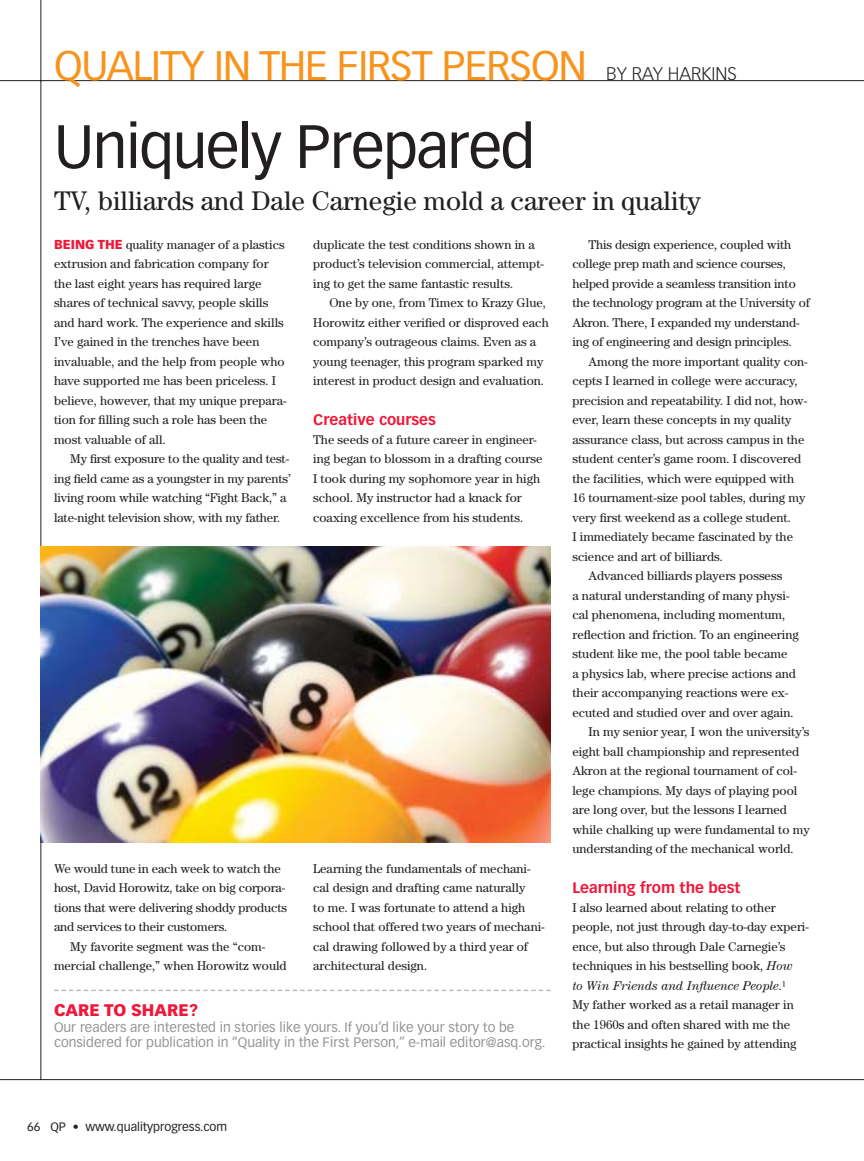
<style>
.page{position:relative;width:864px;height:1161px;background:#fff}
.page>*{position:absolute;margin:0;border:0;box-sizing:border-box;transform-origin:0 0}
.t1{font:60px "Vectora LT Std";letter-spacing:-.02em;color:#231f1f}
.t2{font:40.5px "Vectora LT Std";letter-spacing:-.025em;color:#f7941e}
.t3{font:27px "Century Std";color:#231f1f}
.t4{font:300 18px "Vectora LT Std";color:#231f1f}
.t5{font:900 16.5px "Vectora LT Std";color:#ee193a}
.t6{font:700 15px "Vectora LT Std";color:#ee193a}
.t7{font:13.5px/15.8px "Vectora LT Std";color:#939497}
.t8{font:12.75px/19.5px "Century Std";color:#231f1f}
.t9{font:12px "Vectora LT Std";color:#231f1f}
.s1{font-family:"Vectora LT Std";font-weight:900;color:#ee193a}
.s2{font-style:italic}
</style>
<div class="page">
<hr style="left:0;top:80px;width:864px;height:1px;background:#231f1f">
<hr style="left:40px;top:0;width:1px;height:1080px;background:#231f1f">
<hr style="left:0;top:1079px;width:864px;height:1px;background:#231f1f">
<svg style="left:54px;top:990px;width:497px;height:1px"></svg>
<img style="left:40px;top:546px;width:511px;height:297px">
<h2 class="t2" style="left:54px;top:46px;width:535px">QUALITY IN THE FIRST PERSON</h2>
<h3 class="t4" style="left:606px;top:65px;width:132px">BY RAY HARKINS</h3>
<h1 class="t1" style="left:54px;top:118px;width:483px">Uniquely Prepared</h1>
<h3 class="t3" style="left:54px;top:191px;width:649px">TV, billiards and Dale Carnegie mold a career in quality</h3>
<p class="t8" style="left:54px;top:236px;width:234px"><span class="s1">BEING THE</span> quality manager of a plastics extrusion and fabrication company for the last eight years has required large shares of technical savvy, people skills and hard work. The experience and skills I’ve gained in the trenches have been invaluable, and the help from people who have supported me has been priceless. I believe, however, that my unique prepara&shy;tion for filling such a role has been the most valuable of all.</p>
<p class="t8" style="left:54px;top:451px;width:238px;text-indent:16px">My first exposure to the quality and test&shy;ing field came as a youngster in my parents’ living room while watching “Fight Back,” a late-night television show, with my father.</p>
<p class="t8" style="left:313px;top:236px;width:232px">duplicate the test conditions shown in a product’s television commercial, attempt&shy;ing to get the same fantastic results.</p>
<p class="t8" style="left:313px;top:295px;width:237px;text-indent:16px">One by one, from Timex to Krazy Glue, Horowitz either verified or disproved each company’s outrageous claims. Even as a young teenager, this program sparked my interest in product design and evaluation.</p>
<p class="t6" style="left:313px;top:412px;width:124px">Creative courses</p>
<p class="t8" style="left:313px;top:431px;width:231px">The seeds of a future career in engineer&shy;ing began to blossom in a drafting course I took during my sophomore year in high school. My instructor had a knack for coaxing excellence from his students.</p>
<p class="t8" style="left:572px;top:236px;width:239px;text-indent:16px">This design experience, coupled with college prep math and science courses, helped provide a seamless transition into the technology program at the University of Akron. There, I expanded my understand&shy;ing of engineering and design principles.</p>
<p class="t8" style="left:589px;top:353px;width:221px">Among the more important quality con-</p>
<p class="t8" style="left:572px;top:373px;width:227px">cepts I learned in college were accuracy,</p>
<p class="t8" style="left:572px;top:392px;width:237px">precision and repeatability. I did not, how-</p>
<p class="t8" style="left:572px;top:412px;width:221px">ever, learn these concepts in my quality</p>
<p class="t8" style="left:572px;top:431px;width:233px">assurance class, but across campus in the</p>
<p class="t8" style="left:572px;top:451px;width:230px">student center’s game room. I discovered</p>
<p class="t8" style="left:572px;top:470px;width:223px">the facilities, which were equipped with</p>
<p class="t8" style="left:572px;top:490px;width:235px">16 tournament-size pool tables, during my</p>
<p class="t8" style="left:572px;top:509px;width:220px">very first weekend as a college student.</p>
<p class="t8" style="left:572px;top:529px;width:222px">I immediately became fascinated by the</p>
<p class="t8" style="left:572px;top:548px;width:152px">science and art of billiards.</p>
<p class="t8" style="left:589px;top:568px;width:195px">Advanced billiards players possess</p>
<p class="t8" style="left:572px;top:587px;width:219px">a natural understanding of many physi-</p>
<p class="t8" style="left:572px;top:607px;width:214px">cal phenomena, including momentum,</p>
<p class="t8" style="left:572px;top:626px;width:228px">reflection and friction. To an engineering</p>
<p class="t8" style="left:572px;top:646px;width:217px">student like me, the pool table became</p>
<p class="t8" style="left:572px;top:665px;width:225px">a physics lab, where precise actions and</p>
<p class="t8" style="left:572px;top:685px;width:218px">their accompanying reactions were ex-</p>
<p class="t8" style="left:572px;top:704px;width:223px">ecuted and studied over and over again.</p>
<p class="t8" style="left:589px;top:724px;width:223px">In my senior year, I won the university’s</p>
<p class="t8" style="left:572px;top:743px;width:228px">eight ball championship and represented</p>
<p class="t8" style="left:572px;top:763px;width:226px">Akron at the regional tournament of col-</p>
<p class="t8" style="left:572px;top:782px;width:226px">lege champions. My days of playing pool</p>
<p class="t8" style="left:572px;top:802px;width:216px">are long over, but the lessons I learned</p>
<p class="t8" style="left:572px;top:821px;width:239px">while chalking up were fundamental to my</p>
<p class="t8" style="left:572px;top:841px;width:223px">understanding of the mechanical world.</p>
<p class="t6" style="left:572px;top:880px;width:170px">Learning from the best</p>
<p class="t8" style="left:572px;top:899px;width:238px">I also learned about relating to other people, not just through day-to-day experi&shy;ence, but also through Dale Carnegie’s techniques in his bestselling book, <span class="s2">How<br>to Win Friends and Influence People</span>.¹<br>My father worked as a retail manager in the 1960s and often shared with me the practical insights he gained by attending</p>
<p class="t8" style="left:54px;top:860px;width:228px">We would tune in each week to watch the</p>
<p class="t8" style="left:54px;top:880px;width:233px">host, David Horowitz, take on big corpora-</p>
<p class="t8" style="left:54px;top:899px;width:235px">tions that were delivering shoddy products</p>
<p class="t8" style="left:54px;top:919px;width:175px">and services to their customers.</p>
<p class="t8" style="left:70px;top:938px;width:197px">My favorite segment was the “com-</p>
<p class="t8" style="left:54px;top:958px;width:234px">mercial challenge,” when Horowitz would</p>
<p class="t8" style="left:313px;top:860px;width:233px">Learning the fundamentals of mechani&shy;cal design and drafting came naturally<br>to me. I was fortunate to attend a high school that offered two years of mechani&shy;cal drawing followed by a third year of architectural design.</p>
<p class="t5" style="left:54px;top:1002px;width:145px">CARE TO SHARE?</p>
<p class="t7" style="left:54px;top:1020px;width:493px">Our readers are interested in stories like yours. If you’d like your story to be considered for publication in “Quality in the First Person,” e-mail editor@asq.org.</p>
<p class="t9" style="left:27px;top:1121px;width:202px">66 QP • www.qualityprogress.com</p>
</div>
